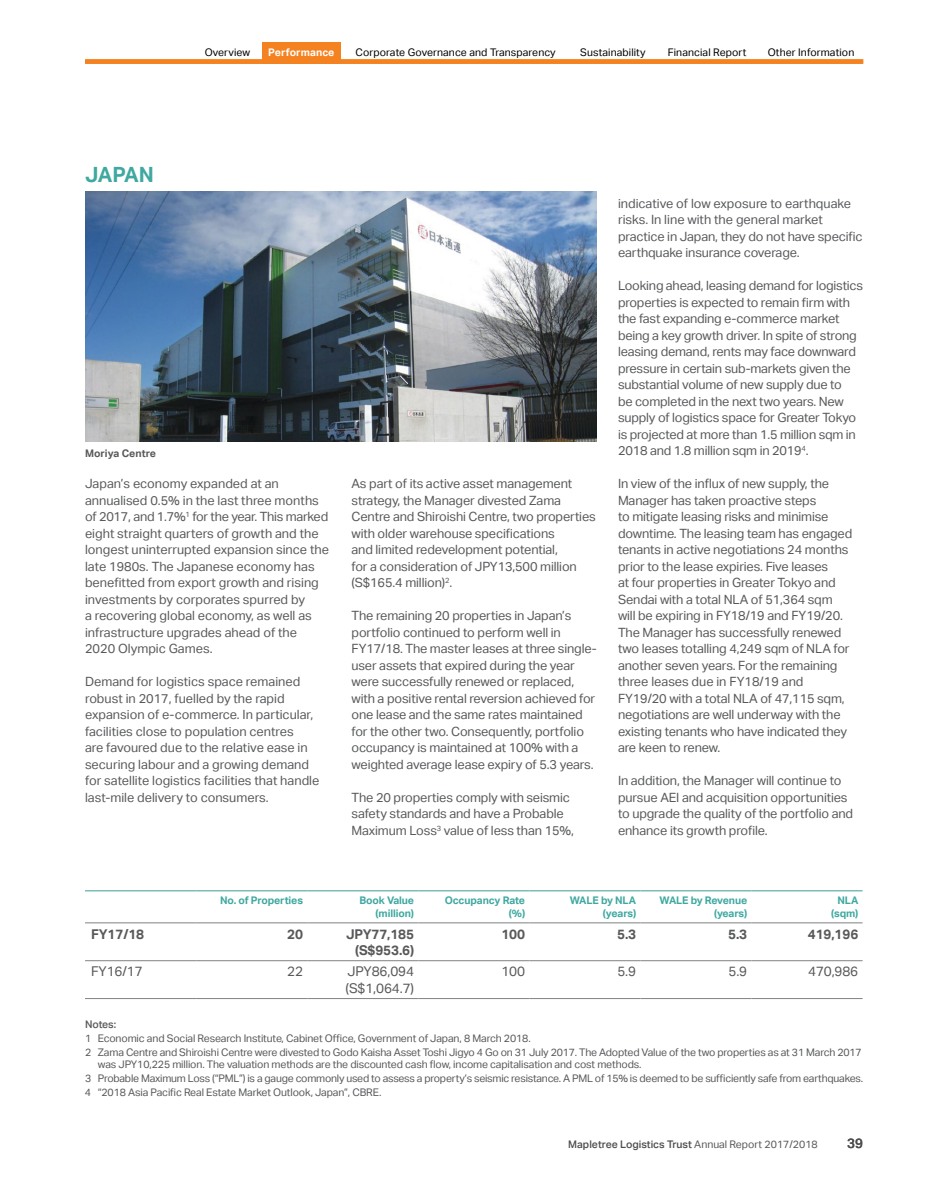
<style>
.page{position:relative;width:927px;height:1191px;background:#fff}
.page>*{position:absolute;margin:0;border:0;box-sizing:border-box;transform-origin:0 0}
.t1{font:700 21px "Aktiv Grotesk";letter-spacing:-.01em;color:#3fa8a0}
.t2{font:13.5px/16.2px "Aktiv Grotesk";letter-spacing:-.01em;color:#58595b}
.t3{font:700 13.5px/16.2px "Aktiv Grotesk";letter-spacing:-.01em;color:#58595b;text-align:right}
.t4{font:500 13.5px "Aktiv Grotesk";color:#4d4d4f}
.t5{font:12.75px/16.5px "Aktiv Grotesk";letter-spacing:-.01em;color:#58595b}
.t6{font:10.5px/14.1px "Aktiv Grotesk";letter-spacing:-.015em;color:#58595b}
.t7{font:700 10.5px/12.6px "Aktiv Grotesk";letter-spacing:-.01em;color:#3fa8a0;text-align:right}
.t8{font:10.5px "Aktiv Grotesk";letter-spacing:.01em;color:#000}
.t9{font:500 10.5px "Aktiv Grotesk";color:#4d4d4f}
.t10{font:700 10.5px "Aktiv Grotesk";color:#58595b}
.t11{font:700 10.5px "Aktiv Grotesk";letter-spacing:.01em;color:#fff}
.t12{font:500 10.5px "Aktiv Grotesk";letter-spacing:-.01em;color:#58595b}
.s1{font-weight:400;color:#58595b}
</style>
<div class="page">
<img style="left:85px;top:191px;width:512px;height:250px">
<hr style="left:85px;top:922px;width:111px;height:1px;background:#808285">
<hr style="left:196px;top:922px;width:111px;height:1px;background:#808285">
<hr style="left:307px;top:922px;width:111px;height:1px;background:#808285">
<hr style="left:418px;top:922px;width:111px;height:1px;background:#808285">
<hr style="left:529px;top:922px;width:111px;height:1px;background:#808285">
<hr style="left:640px;top:922px;width:111px;height:1px;background:#808285">
<hr style="left:751px;top:922px;width:112px;height:1px;background:#808285">
<hr style="left:85px;top:960px;width:111px;height:1px;background:#808285">
<hr style="left:196px;top:960px;width:111px;height:1px;background:#808285">
<hr style="left:307px;top:960px;width:111px;height:1px;background:#808285">
<hr style="left:418px;top:960px;width:111px;height:1px;background:#808285">
<hr style="left:529px;top:960px;width:111px;height:1px;background:#808285">
<hr style="left:640px;top:960px;width:111px;height:1px;background:#808285">
<hr style="left:751px;top:960px;width:112px;height:1px;background:#808285">
<hr style="left:85px;top:998px;width:111px;height:1px;background:#808285">
<hr style="left:196px;top:998px;width:111px;height:1px;background:#808285">
<hr style="left:307px;top:998px;width:111px;height:1px;background:#808285">
<hr style="left:418px;top:998px;width:111px;height:1px;background:#808285">
<hr style="left:529px;top:998px;width:111px;height:1px;background:#808285">
<hr style="left:640px;top:998px;width:111px;height:1px;background:#808285">
<hr style="left:751px;top:998px;width:112px;height:1px;background:#808285">
<hr style="left:85px;top:890px;width:111px;height:1px;background:#7bbdb7">
<hr style="left:196px;top:890px;width:111px;height:1px;background:#7bbdb7">
<hr style="left:307px;top:890px;width:111px;height:1px;background:#7bbdb7">
<hr style="left:418px;top:890px;width:111px;height:1px;background:#7bbdb7">
<hr style="left:529px;top:890px;width:111px;height:1px;background:#7bbdb7">
<hr style="left:640px;top:890px;width:111px;height:1px;background:#7bbdb7">
<hr style="left:751px;top:890px;width:112px;height:1px;background:#7bbdb7">
<div style="left:85px;top:59px;width:778px;height:5px;background:#f58220"></div>
<div style="left:262px;top:43px;width:79px;height:21px;background:#f58220"></div>
<h1 class="t1" style="left:85px;top:163px;width:71px">JAPAN</h1>
<p class="t8" style="left:205px;top:47px;width:47px">Overview</p>
<p class="t11" style="left:268px;top:47px;width:68px">Performance</p>
<p class="t8" style="left:355px;top:47px;width:202px">Corporate Governance and Transparency</p>
<p class="t8" style="left:580px;top:47px;width:67px">Sustainability</p>
<p class="t8" style="left:668px;top:47px;width:80px">Financial Report</p>
<p class="t8" style="left:768px;top:47px;width:88px">Other Information</p>
<p class="t10" style="left:85px;top:447px;width:72px">Moriya Centre</p>
<p class="t5" style="left:85px;top:475px;width:245px">Japan’s economy expanded at an annualised 0.5% in the last three months of 2017, and 1.7%<sup>1</sup> for the year. This marked eight straight quarters of growth and the longest uninterrupted expansion since the late 1980s. The Japanese economy has benefitted from export growth and rising investments by corporates spurred by<br>a recovering global economy, as well as infrastructure upgrades ahead of the 2020 Olympic Games.</p>
<p class="t5" style="left:85px;top:673px;width:236px">Demand for logistics space remained robust in 2017, fuelled by the rapid expansion of e-commerce. In particular, facilities close to population centres<br>are favoured due to the relative ease in securing labour and a growing demand for satellite logistics facilities that handle last-mile delivery to consumers.</p>
<p class="t5" style="left:351px;top:475px;width:246px">As part of its active asset management strategy, the Manager divested Zama Centre and Shiroishi Centre, two properties with older warehouse specifications<br>and limited redevelopment potential,<br>for a consideration of JPY13,500 million (S$165.4 million)<sup>2</sup>.</p>
<p class="t5" style="left:351px;top:607px;width:247px">The remaining 20 properties in Japan’s portfolio continued to perform well in FY17/18. The master leases at three single&shy;user assets that expired during the year were successfully renewed or replaced, with a positive rental reversion achieved for one lease and the same rates maintained for the other two. Consequently, portfolio occupancy is maintained at 100% with a weighted average lease expiry of 5.3 years.</p>
<p class="t5" style="left:351px;top:789px;width:224px">The 20 properties comply with seismic safety standards and have a Probable<br>Maximum Loss<sup>3</sup> value of less than 15%,</p>
<p class="t5" style="left:618px;top:195px;width:246px">indicative of low exposure to earthquake risks. In line with the general market practice in Japan, they do not have specific earthquake insurance coverage.</p>
<p class="t5" style="left:618px;top:277px;width:247px">Looking ahead, leasing demand for logistics properties is expected to remain firm with the fast expanding e-commerce market being a key growth driver. In spite of strong leasing demand, rents may face downward pressure in certain sub-markets given the substantial volume of new supply due to<br>be completed in the next two years. New supply of logistics space for Greater Tokyo is projected at more than 1.5 million sqm in 2018 and 1.8 million sqm in 2019<sup>4</sup>.</p>
<p class="t5" style="left:618px;top:475px;width:236px">In view of the influx of new supply, the Manager has taken proactive steps<br>to mitigate leasing risks and minimise downtime. The leasing team has engaged tenants in active negotiations 24 months prior to the lease expiries. Five leases<br>at four properties in Greater Tokyo and Sendai with a total NLA of 51,364 sqm will be expiring in FY18/19 and FY19/20.<br>The Manager has successfully renewed two leases totalling 4,249 sqm of NLA for another seven years. For the remaining three leases due in FY18/19 and FY19/20 with a total NLA of 47,115 sqm, negotiations are well underway with the existing tenants who have indicated they are keen to renew.</p>
<p class="t5" style="left:618px;top:772px;width:237px">In addition, the Manager will continue to pursue AEI and acquisition opportunities to upgrade the quality of the portfolio and enhance its growth profile.</p>
<p class="t7" style="left:220px;top:894px;width:84px">No. of Properties</p>
<p class="t7" style="left:359px;top:894px;width:56px">Book Value (million)</p>
<p class="t7" style="left:445px;top:894px;width:82px">Occupancy Rate (%)</p>
<p class="t7" style="left:570px;top:894px;width:68px">WALE by NLA (years)</p>
<p class="t7" style="left:660px;top:894px;width:89px">WALE by Revenue (years)</p>
<p class="t7" style="left:831px;top:894px;width:29px;text-align:center">NLA (sqm)</p>
<p class="t3" style="left:91px;top:925px;width:55px">FY17/18</p>
<p class="t3" style="left:287px;top:925px;width:17px">20</p>
<p class="t3" style="left:346px;top:925px;width:69px">JPY77,185 (S$953.6)</p>
<p class="t3" style="left:501px;top:925px;width:25px">100</p>
<p class="t3" style="left:617px;top:925px;width:21px">5.3</p>
<p class="t3" style="left:728px;top:925px;width:21px">5.3</p>
<p class="t3" style="left:808px;top:925px;width:52px">419,196</p>
<p class="t2" style="left:91px;top:963px;width:53px">FY16/17</p>
<p class="t2" style="left:287px;top:963px;width:17px">22</p>
<p class="t2" style="left:346px;top:963px;width:70px">JPY86,094 (S$1,064.7)</p>
<p class="t2" style="left:501px;top:963px;width:25px">100</p>
<p class="t2" style="left:617px;top:963px;width:20px">5.9</p>
<p class="t2" style="left:728px;top:963px;width:20px">5.9</p>
<p class="t2" style="left:808px;top:963px;width:52px">470,986</p>
<p class="t12" style="left:85px;top:1017px;width:33px">Notes:</p>
<p class="t6" style="left:85px;top:1031px;width:778px">1 Economic and Social Research Institute, Cabinet Office, Government of Japan, 8 March 2018.<br>2 Zama Centre and Shiroishi Centre were divested to Godo Kaisha Asset Toshi Jigyo 4 Go on 31 July 2017. The Adopted Value of the two properties as at 31 March 2017</p>
<p class="t6" style="left:85px;top:1057px;width:780px;text-indent:13px">was JPY10,225 million. The valuation methods are the discounted cash flow, income capitalisation and cost methods.<br>3 Probable Maximum Loss (“PML”) is a gauge commonly used to assess a property’s seismic resistance. A PML of 15% is deemed to be sufficiently safe from earthquakes.<br>4 “2018 Asia Pacific Real Estate Market Outlook, Japan”, CBRE.</p>
<p class="t9" style="left:568px;top:1138px;width:251px">Mapletree Logistics Trust <span class="s1">Annual Report 2017/2018</span></p>
<p class="t4" style="left:847px;top:1135px;width:17px">39</p>
</div>
